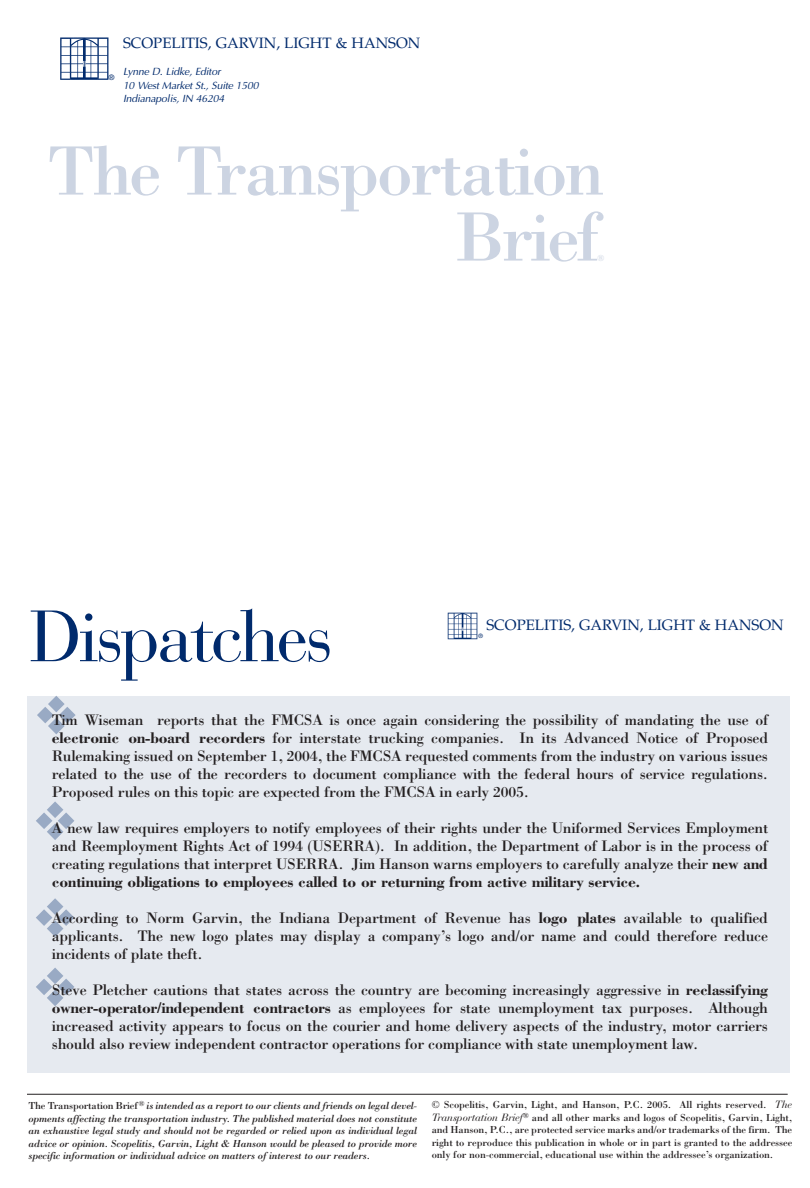
<style>
.page{position:relative;width:810px;height:1188px;background:#fff}
.page>*{position:absolute;margin:0;border:0;box-sizing:border-box;transform-origin:0 0}
.t1{font:72px/66px "Bodoni";letter-spacing:-.04em;color:#ccd4e2;text-align:right}
.t2{font:72px "Bauer Bodoni";letter-spacing:-.045em;color:#002a6c}
.t3{font:15.75px/18px "Bodoni";letter-spacing:-.015em;color:#231f20;text-align:justify}
.t4{font:15px "Palatino";color:#002a6c}
.t5{font:italic 10.5px/12.6px "Bodoni";letter-spacing:-.015em;color:#231f20;text-align:justify}
.t6{font:10.5px/12.5px "Bodoni";letter-spacing:-.01em;color:#231f20;text-align:justify}
.t7{font:italic 10.5px/13.5px "Optima";letter-spacing:-.015em;color:#002a6c}
.t8{font:9px "Bodoni";color:#ccd4e2}
.t9{font:7.5px "Helvetica";color:#002a6c}
.t10{font:6px "Helvetica";color:#002a6c}
.s1{font-weight:700}
.s2{font-style:normal}
.s3{font-family:"Bauer Bodoni";font-style:italic}
</style>
<div class="page">
<div style="left:27px;top:696px;width:762px;height:377px;background:#e6eaf0"></div>
<img style="left:60px;top:37px;width:49px;height:43px">
<img style="left:448px;top:613px;width:29px;height:26px">
<hr style="left:27px;top:1094px;width:761px;height:1px;background:#231f20">
<p class="t9" style="left:109px;top:74px;width:7px">®</p>
<p class="t4" style="left:123px;top:37px;width:299px">SCOPELITIS, GARVIN, LIGHT &amp; HANSON</p>
<p class="t7" style="left:123px;top:65px;width:137px">Lynne D. Lidke, Editor<br>10 West Market St., Suite 1500<br>Indianapolis, IN 46204</p>
<h1 class="t1" style="left:47px;top:137px;width:559px">The Transportation<br>Brief</h1>
<p class="t8" style="left:598px;top:252px;width:8px">®</p>
<h1 class="t2" style="left:30px;top:611px;width:305px">Dispatches</h1>
<p class="t4" style="left:486px;top:619px;width:299px">SCOPELITIS, GARVIN, LIGHT &amp; HANSON</p>
<p class="t10" style="left:479px;top:634px;width:6px">®</p>
<p class="t3" style="left:52px;top:711px;width:718px">Tim Wiseman reports that the FMCSA is once again considering the possibility of mandating the use of <span class="s1">electronic on-board recorders</span> for interstate trucking companies. In its Advanced Notice of Proposed Rulemaking issued on September 1, 2004, the FMCSA requested comments from the industry on various issues related to the use of the recorders to document compliance with the federal hours of service regulations.<br>Proposed rules on this topic are expected from the FMCSA in early 2005.</p>
<p class="t3" style="left:52px;top:819px;width:718px">A new law requires employers to notify employees of their rights under the Uniformed Services Employment and Reemployment Rights Act of 1994 (USERRA). In addition, the Department of Labor is in the process of creating regulations that interpret USERRA. Jim Hanson warns employers to carefully analyze their <span class="s1">new and continuing obligations to employees called to or returning from active military service.</span></p>
<p class="t3" style="left:52px;top:909px;width:718px">According to Norm Garvin, the Indiana Department of Revenue has <span class="s1">logo plates</span> available to qualified applicants. The new logo plates may display a company’s logo and/or name and could therefore reduce incidents of plate theft.</p>
<p class="t3" style="left:52px;top:981px;width:718px">Steve Pletcher cautions that states across the country are becoming increasingly aggressive in <span class="s1">reclassifying owner-operator/independent contractors</span> as employees for state unemployment tax purposes. Although increased activity appears to focus on the courier and home delivery aspects of the industry, motor carriers should also review independent contractor operations for compliance with state unemployment law.</p>
<p class="t5" style="left:28px;top:1099px;width:390px"><span class="s2">The Transportation Brief</span><sup>®</sup> is intended as a report to our clients and friends on legal devel&shy;opments affecting the transportation industry. The published material does not constitute an exhaustive legal study and should not be regarded or relied upon as individual legal advice or opinion. Scopelitis, Garvin, Light &amp; Hanson would be pleased to provide more specific information or individual advice on matters of interest to our readers.</p>
<p class="t6" style="left:432px;top:1099px;width:362px">© Scopelitis, Garvin, Light, and Hanson, P.C. 2005. All rights reserved. <span class="s3">The Transportation Brief</span><sup>®</sup> and all other marks and logos of Scopelitis, Garvin, Light, and Hanson, P.C., are protected service marks and/or trademarks of the firm. The right to reproduce this publication in whole or in part is granted to the addressee only for non-commercial, educational use within the addressee’s organization.</p>
</div>
